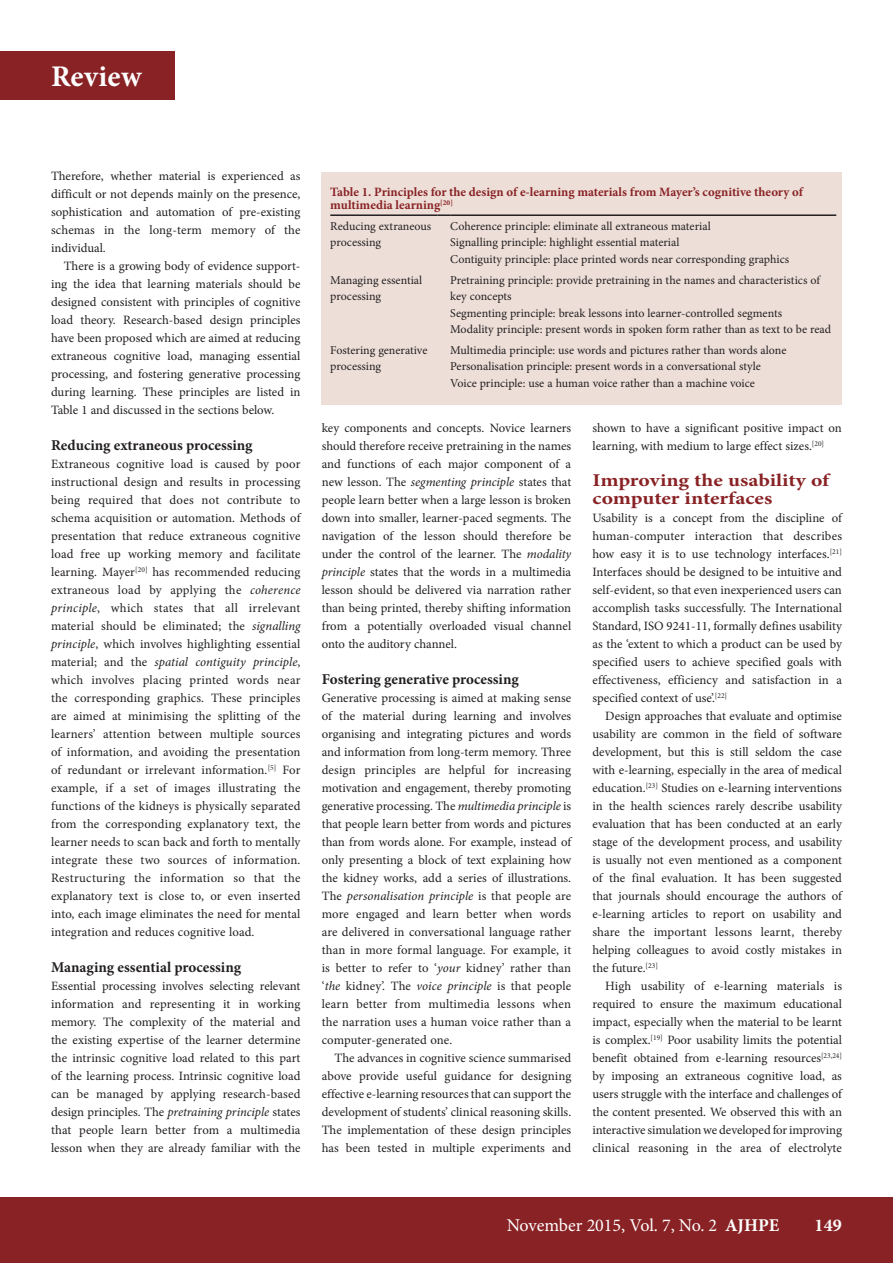
<style>
.page{position:relative;width:893px;height:1263px;background:#fff}
.page>*{position:absolute;margin:0;border:0;box-sizing:border-box;transform-origin:0 0}
.t1{font:700 30px "Minion Pro";letter-spacing:.005em;color:#fff}
.B_HEAD{font:700 18px/18px "Minion Pro";letter-spacing:-.005em;color:#892225;scale:1.2 1}
.t2{font:18px "Minion Pro";letter-spacing:-.005em;color:#fff}
.t3{font:700 18px "Minion Pro";color:#fff}
.C_HEAD{font:700 15px "Minion Pro";color:#231f20}
.BODY_TEXT_1ST_PARAGR{font:12.75px/18px "Minion Pro";letter-spacing:.005em;color:#231f20;text-align:justify}
.BODY_TEXT_INDENT{font:12.75px/18px "Minion Pro";color:#231f20;text-align:justify}
.TABLE_HEAD{font:700 12.75px "Minion Pro";color:#892225}
.TABLE_COPY{font:12px/16.5px "Minion Pro";color:#231f20}
.s1{font-style:italic}
.s2{font-weight:700}
</style>
<div class="page">
<div style="left:0;top:1197px;width:893px;height:66px;background:#892225"></div>
<div style="left:0;top:51px;width:174px;height:49px;background:#892225"></div>
<div style="left:322px;top:172px;width:520px;height:232px;background:#eddfd8"></div>
<hr style="left:330px;top:214px;width:107px;height:2px;background:#231f20">
<svg style="left:437px;top:214px;width:13px;height:2px"></svg>
<hr style="left:450px;top:214px;width:386px;height:2px;background:#231f20">
<h1 class="t1" style="left:84px;top:56px;width:81px">search</h1>
<p class="t1" style="left:51px;top:56px;width:92px">Review</p>
<p class="BODY_TEXT_INDENT" style="left:51px;top:167px;width:251px">Therefore, whether material is experienced as difficult or not depends mainly on the presence, sophistication and automation of pre-existing schemas in the long-term memory of the individual.</p>
<p class="BODY_TEXT_INDENT" style="left:51px;top:257px;width:251px;text-indent:13px">There is a growing body of evidence support&shy;ing the idea that learning materials should be designed consistent with principles of cognitive load theory. Research-based design principles have been proposed which are aimed at reducing extraneous cognitive load, managing essential processing, and fostering generative processing during learning. These principles are listed in Table 1 and discussed in the sections below.</p>
<h3 class="C_HEAD" style="left:51px;top:435px;width:203px">Reducing extraneous processing</h3>
<p class="BODY_TEXT_1ST_PARAGR" style="left:51px;top:455px;width:251px">Extraneous cognitive load is caused by poor instructional design and results in processing being required that does not contribute to schema acquisition or automation. Methods of presentation that reduce extraneous cognitive load free up working memory and facilitate learning. Mayer<sup>[20]</sup> has recommended reducing extraneous load by applying the <span class="s1">coherence principle</span>, which states that all irrelevant material should be eliminated; the <span class="s1">signalling principle</span>, which involves highlighting essential material; and the <span class="s1">spatial contiguity principle</span>, which involves placing printed words near the corresponding graphics. These principles are aimed at minimising the splitting of the learners’ attention between multiple sources of information, and avoiding the presentation of redundant or irrelevant information.<sup>[5]</sup> For example, if a set of images illustrating the functions of the kidneys is physically separated from the corresponding explanatory text, the learner needs to scan back and forth to mentally integrate these two sources of information.<br>Restructuring the information so that the explanatory text is close to, or even inserted into, each image eliminates the need for mental integration and reduces cognitive load.</p>
<h3 class="C_HEAD" style="left:51px;top:957px;width:192px">Managing essential processing</h3>
<p class="BODY_TEXT_1ST_PARAGR" style="left:51px;top:977px;width:251px">Essential processing involves selecting relevant information and representing it in working memory. The complexity of the material and the existing expertise of the learner determine the intrinsic cognitive load related to this part of the learning process. Intrinsic cognitive load can be managed by applying research-based design principles. The <span class="s1">pretraining principle</span> states that people learn better from a multimedia lesson when they are already familiar with the</p>
<p class="TABLE_HEAD" style="left:330px;top:183px;width:474px">Table 1. Principles for the design of e-learning materials from Mayer’s cognitive theory of</p>
<p class="TABLE_HEAD" style="left:330px;top:196px;width:124px">multimedia learning<sup>[20]</sup></p>
<p class="TABLE_COPY" style="left:330px;top:218px;width:103px">Reducing extraneous processing</p>
<p class="TABLE_COPY" style="left:450px;top:218px;width:262px">Coherence principle: eliminate all extraneous material</p>
<p class="TABLE_COPY" style="left:450px;top:234px;width:231px">Signalling principle: highlight essential material</p>
<p class="TABLE_COPY" style="left:450px;top:251px;width:341px">Contiguity principle: place printed words near corresponding graphics</p>
<p class="TABLE_COPY" style="left:330px;top:272px;width:94px">Managing essential processing</p>
<p class="TABLE_COPY" style="left:450px;top:272px;width:371px">Pretraining principle: provide pretraining in the names and characteristics of</p>
<p class="TABLE_COPY" style="left:450px;top:288px;width:63px">key concepts</p>
<p class="TABLE_COPY" style="left:450px;top:305px;width:333px">Segmenting principle: break lessons into learner-controlled segments</p>
<p class="TABLE_COPY" style="left:450px;top:321px;width:383px">Modality principle: present words in spoken form rather than as text to be read</p>
<p class="TABLE_COPY" style="left:330px;top:342px;width:99px">Fostering generative processing</p>
<p class="TABLE_COPY" style="left:450px;top:342px;width:338px">Multimedia principle: use words and pictures rather than words alone</p>
<p class="TABLE_COPY" style="left:450px;top:358px;width:312px">Personalisation principle: present words in a conversational style</p>
<p class="TABLE_COPY" style="left:450px;top:375px;width:306px">Voice principle: use a human voice rather than a machine voice</p>
<p class="BODY_TEXT_1ST_PARAGR" style="left:322px;top:419px;width:251px">key components and concepts. Novice learners should therefore receive pretraining in the names and functions of each major component of a new lesson. The <span class="s1">segmenting principle</span> states that people learn better when a large lesson is broken down into smaller, learner-paced segments. The navigation of the lesson should therefore be under the control of the learner. The <span class="s1">modality principle</span> states that the words in a multimedia lesson should be delivered via narration rather than being printed, thereby shifting information from a potentially overloaded visual channel onto the auditory channel.</p>
<h3 class="C_HEAD" style="left:322px;top:669px;width:198px">Fostering generative processing</h3>
<p class="BODY_TEXT_1ST_PARAGR" style="left:322px;top:689px;width:251px">Generative processing is aimed at making sense of the material during learning and involves organising and integrating pictures and words and information from long-term memory. Three design principles are helpful for increasing motivation and engagement, thereby promoting generative processing. The <span class="s1">multimedia principle</span> is that people learn better from words and pictures than from words alone. For example, instead of only presenting a block of text explaining how the kidney works, add a series of illustrations.<br>The <span class="s1">personalisation principle</span> is that people are more engaged and learn better when words are delivered in conversational language rather than in more formal language. For example, it is better to refer to ‘<span class="s1">your</span> kidney’ rather than ‘<span class="s1">the</span> kidney’. The <span class="s1">voice principle</span> is that people learn better from multimedia lessons when the narration uses a human voice rather than a computer-generated one.</p>
<p class="BODY_TEXT_INDENT" style="left:322px;top:1049px;width:251px;text-indent:13px">The advances in cognitive science summarised above provide useful guidance for designing effective e-learning resources that can support the development of students’ clinical reasoning skills.<br>The implementation of these design principles has been tested in multiple experiments and</p>
<p class="BODY_TEXT_INDENT" style="left:592px;top:419px;width:251px">shown to have a significant positive impact on learning, with medium to large effect sizes.<sup>[20]</sup></p>
<h2 class="B_HEAD" style="left:592px;top:471px;width:199px">Improving the usability of computer interfaces</h2>
<p class="BODY_TEXT_1ST_PARAGR" style="left:592px;top:509px;width:251px">Usability is a concept from the discipline of human-computer interaction that describes how easy it is to use technology interfaces.<sup>[21] </sup>Interfaces should be designed to be intuitive and self-evident, so that even inexperienced users can accomplish tasks successfully. The International Standard, ISO 9241-11, formally defines usability as the ‘extent to which a product can be used by specified users to achieve specified goals with effectiveness, efficiency and satisfaction in a specified context of use’.<sup>[22]</sup></p>
<p class="BODY_TEXT_INDENT" style="left:592px;top:707px;width:251px;text-indent:13px">Design approaches that evaluate and optimise usability are common in the field of software development, but this is still seldom the case with e-learning, especially in the area of medical education.<sup>[23]</sup> Studies on e-learning interventions in the health sciences rarely describe usability evaluation that has been conducted at an early stage of the development process, and usability is usually not even mentioned as a component of the final evaluation. It has been suggested that journals should encourage the authors of e-learning articles to report on usability and share the important lessons learnt, thereby helping colleagues to avoid costly mistakes in the future.<sup>[23]</sup></p>
<p class="BODY_TEXT_INDENT" style="left:592px;top:977px;width:251px;text-indent:13px">High usability of e-learning materials is required to ensure the maximum educational impact, especially when the material to be learnt is complex.<sup>[19]</sup> Poor usability limits the potential benefit obtained from e-learning resources<sup>[23,24] </sup>by imposing an extraneous cognitive load, as users struggle with the interface and challenges of the content presented. We observed this with an interactive simulation we developed for improving clinical reasoning in the area of electrolyte</p>
<h2 class="t2" style="left:507px;top:1213px;width:274px">November 2015, Vol. 7, No. 2 <span class="s2">AJHPE</span></h2>
<h2 class="t3" style="left:814px;top:1213px;width:29px">149</h2>
</div>
